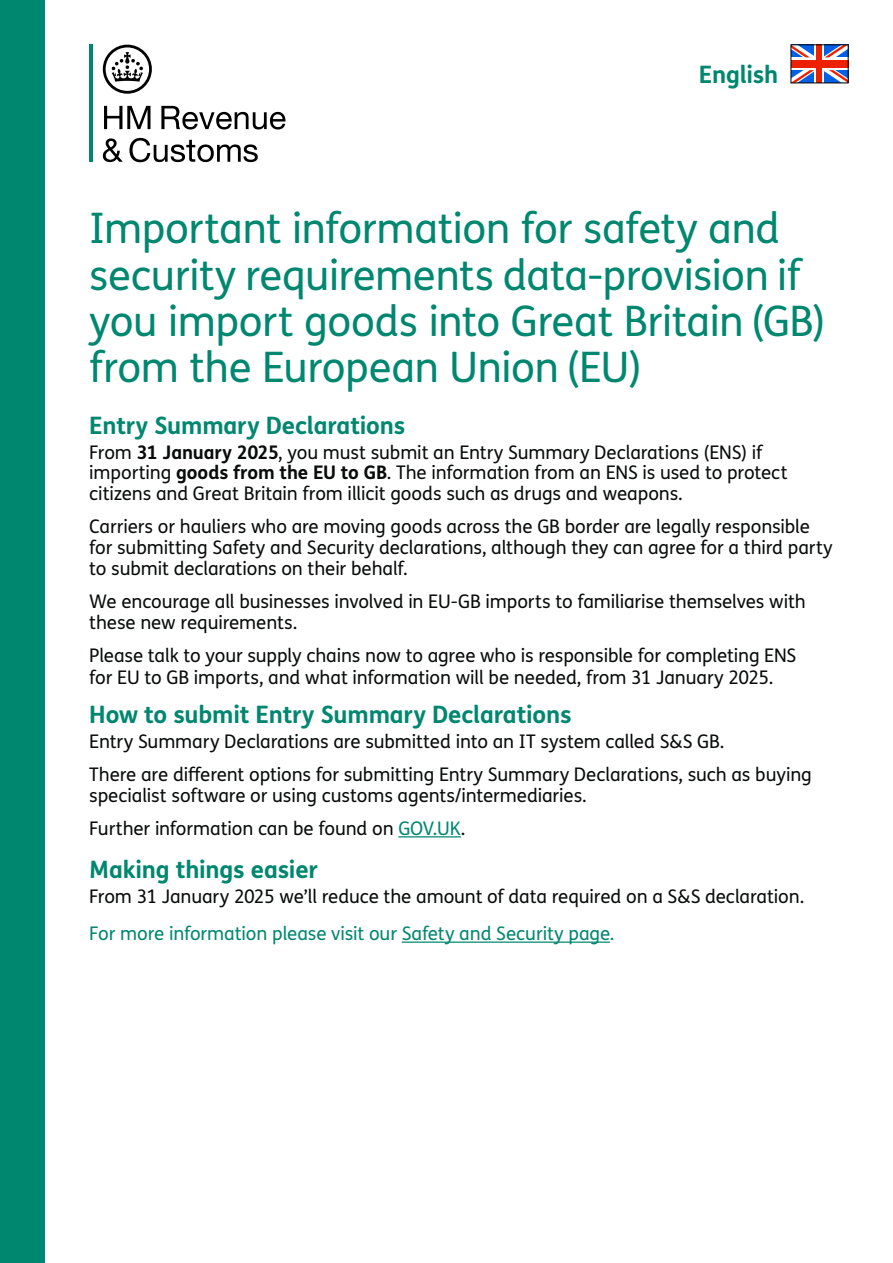
<style>
.page{position:relative;width:893px;height:1263px;background:#fff}
.page>*{position:absolute;margin:0;border:0;box-sizing:border-box;transform-origin:0 0}
.Heading_VI{font:42px/46.2px "FS Me Pro";letter-spacing:-.01em;color:#00876f}
.Subhead_VI{font:700 24px "FS Me Pro";letter-spacing:-.01em;color:#00876f}
._3_-_Language{font:700 24px "FS Me Pro";letter-spacing:-.015em;color:#00876f}
.Bodycopy_VI{font:18.75px/20.7px "FS Me Pro";letter-spacing:-.005em;color:#0a0c0c}
.Bodycopy_VI-2{font:18.75px "FS Me Pro";letter-spacing:-.005em;color:#00876f}
.s1{font-weight:700}
.s2{color:#00876f}
</style>
<div class="page">
<div style="left:0;top:0;width:45px;height:1263px;background:#00876f"></div>
<svg style="left:103px;top:45px;width:49px;height:49px"></svg>
<svg style="left:104px;top:106px;width:46px;height:23px"></svg>
<svg style="left:161px;top:106px;width:125px;height:23px"></svg>
<svg style="left:103px;top:138px;width:20px;height:24px"></svg>
<svg style="left:129px;top:138px;width:129px;height:24px"></svg>
<hr style="left:89px;top:45px;width:3px;height:117px;background:#00876f">
<hr style="left:398px;top:836px;width:63px;height:1px;background:#00876f">
<hr style="left:402px;top:941px;width:208px;height:2px;background:#00876f">
<svg style="left:793px;top:47px;width:53px;height:34px"></svg>
<p class="_3_-_Language" style="left:699px;top:56px;width:81px">English</p>
<h1 class="Heading_VI" style="left:89px;top:205px;width:738px">Important information for safety and security requirements data-provision if you import goods into Great Britain (GB) from the European Union (EU)</h1>
<p class="Subhead_VI" style="left:89px;top:407px;width:317px">Entry Summary Declarations</p>
<p class="Bodycopy_VI" style="left:89px;top:441px;width:700px">From <span class="s1">31 January 2025</span>, you must submit an Entry Summary Declarations (ENS) if importing <span class="s1">goods from the EU to GB</span>. The information from an ENS is used to protect citizens and Great Britain from illicit goods such as drugs and weapons.</p>
<p class="Bodycopy_VI" style="left:89px;top:516px;width:745px">Carriers or hauliers who are moving goods across the GB border are legally responsible for submitting Safety and Security declarations, although they can agree for a third party to submit declarations on their behalf.</p>
<p class="Bodycopy_VI" style="left:89px;top:591px;width:718px">We encourage all businesses involved in EU-GB imports to familiarise themselves with these new requirements.</p>
<p class="Bodycopy_VI" style="left:89px;top:644px;width:709px;line-height:21.5px">Please talk to your supply chains now to agree who is responsible for completing ENS for EU to GB imports, and what information will be needed, from 31 January 2025.</p>
<p class="Subhead_VI" style="left:89px;top:696px;width:484px">How to submit Entry Summary Declarations</p>
<p class="Bodycopy_VI" style="left:89px;top:730px;width:637px">Entry Summary Declarations are submitted into an IT system called S&amp;S GB.</p>
<p class="Bodycopy_VI" style="left:89px;top:764px;width:724px">There are different options for submitting Entry Summary Declarations, such as buying specialist software or using customs agents/intermediaries.</p>
<p class="Bodycopy_VI" style="left:89px;top:818px;width:378px">Further information can be found on <span class="s2">GOV.UK</span>.</p>
<p class="Subhead_VI" style="left:89px;top:851px;width:230px">Making things easier</p>
<p class="Bodycopy_VI" style="left:89px;top:885px;width:716px">From 31 January 2025 we’ll reduce the amount of data required on a S&amp;S declaration.</p>
<p class="Bodycopy_VI-2" style="left:89px;top:921px;width:527px">For more information please visit our Safety and Security page.</p>
</div>
